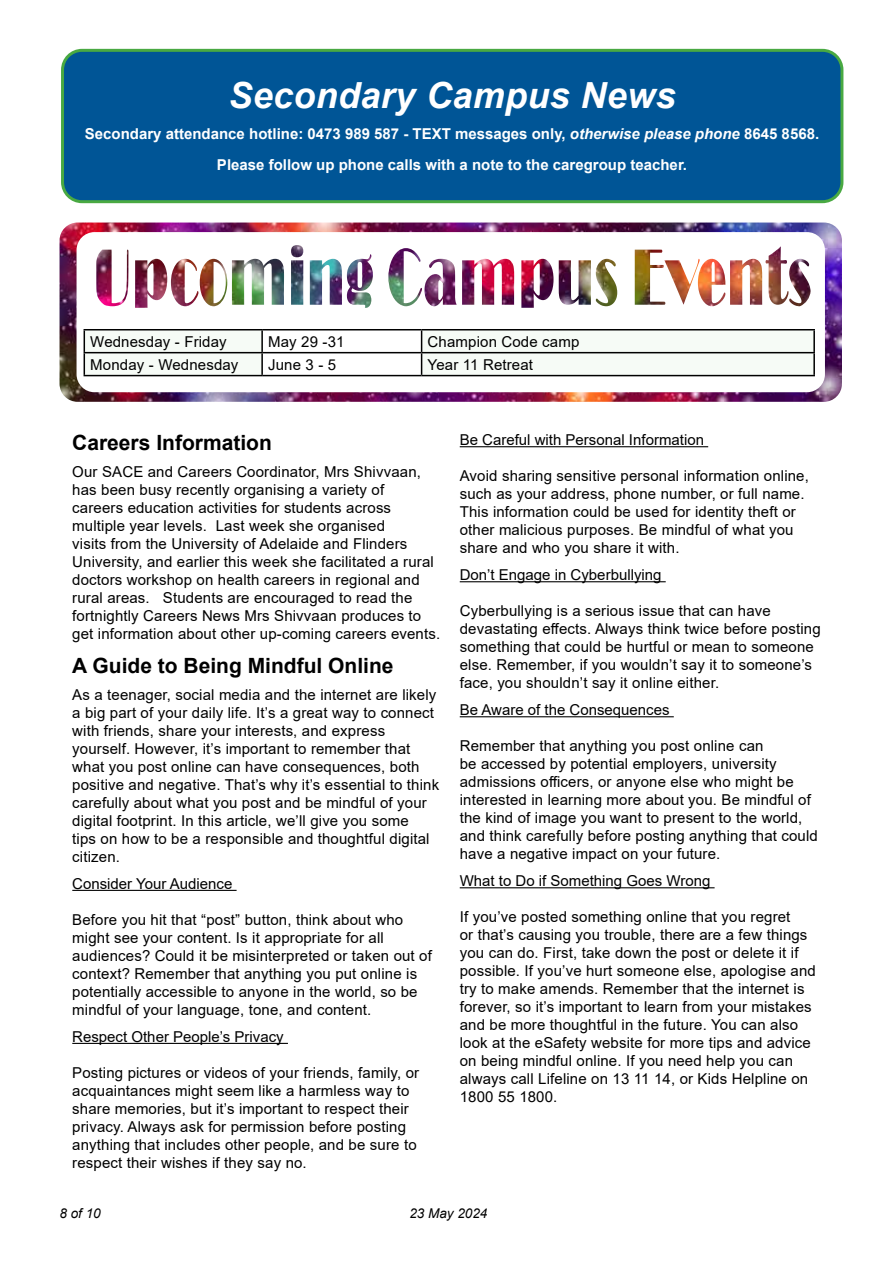
<style>
.page{position:relative;width:893px;height:1263px;background:#fff}
.page>*{position:absolute;margin:0;border:0;box-sizing:border-box;transform-origin:0 0}
.t1{font:italic 700 36px "Arial";letter-spacing:.01em;color:#fff}
.t2{font:700 21px "Arial";color:#000}
.t3{font:15px/18px "Arial";letter-spacing:.01em;color:#000}
.t4{font:700 15px/31.2px "Arial";color:#fff;text-align:center}
.t5{font:italic 13.5px "Arial";color:#000}
.s1{font-style:italic}
</style>
<div class="page">
<div style="left:63px;top:50px;width:779px;height:152px;background:#005596;border-radius:20px"></div>
<div style="left:61px;top:49px;width:782px;height:154px;border:3px solid #49a942;border-radius:20px"></div>
<hr style="left:72px;top:890px;width:165px;height:1px;background:#000">
<hr style="left:72px;top:1043px;width:216px;height:1px;background:#000">
<hr style="left:460px;top:446px;width:248px;height:1px;background:#000">
<hr style="left:460px;top:581px;width:206px;height:1px;background:#000">
<hr style="left:460px;top:716px;width:214px;height:1px;background:#000">
<hr style="left:460px;top:887px;width:255px;height:1px;background:#000">
<img style="left:60px;top:223px;width:782px;height:179px">
<img style="left:96px;top:245px;width:692px;height:61px">
<hr style="left:84px;top:329px;width:178px;height:1px;background:#000">
<hr style="left:262px;top:329px;width:160px;height:1px;background:#000">
<hr style="left:422px;top:329px;width:393px;height:1px;background:#000">
<hr style="left:813px;top:330px;width:2px;height:22px;background:#000">
<hr style="left:422px;top:352px;width:393px;height:1px;background:#000">
<svg style="left:84px;top:330px;width:730px;height:45px"></svg>
<hr style="left:813px;top:353px;width:2px;height:22px;background:#000">
<hr style="left:84px;top:375px;width:178px;height:1px;background:#000">
<hr style="left:262px;top:375px;width:160px;height:1px;background:#000">
<hr style="left:422px;top:375px;width:393px;height:1px;background:#000">
<h1 class="t1" style="left:228px;top:71px;width:449px">Secondary Campus News</h1>
<p class="t4" style="left:85px;top:118px;width:736px">Secondary attendance hotline: 0473 989 587 - TEXT messages only, <span class="s1">otherwise please phone</span> 8645 8568.<br>Please follow up phone calls with a note to the caregroup teacher.</p>
<p class="t3" style="left:90px;top:332px;width:138px">Wednesday - Friday</p>
<p class="t3" style="left:268px;top:332px;width:78px">May 29 -31</p>
<p class="t3" style="left:428px;top:332px;width:153px">Champion Code camp</p>
<p class="t3" style="left:90px;top:355px;width:150px">Monday - Wednesday</p>
<p class="t3" style="left:268px;top:355px;width:70px">June 3 - 5</p>
<p class="t3" style="left:428px;top:355px;width:107px">Year 11 Retreat</p>
<h2 class="t2" style="left:72px;top:427px;width:201px">Careers Information</h2>
<p class="t3" style="left:72px;top:462px;width:369px">Our SACE and Careers Coordinator, Mrs Shivvaan, has been busy recently organising a variety of<br>careers education activities for students across multiple year levels. Last week she organised<br>visits from the University of Adelaide and Flinders University, and earlier this week she facilitated a rural doctors workshop on health careers in regional and rural areas. Students are encouraged to read the fortnightly Careers News Mrs Shivvaan produces to get information about other up-coming careers events.</p>
<h2 class="t2" style="left:72px;top:650px;width:323px">A Guide to Being Mindful Online</h2>
<p class="t3" style="left:72px;top:685px;width:368px">As a teenager, social media and the internet are likely a big part of your daily life. It’s a great way to connect with friends, share your interests, and express yourself. However, it’s important to remember that what you post online can have consequences, both positive and negative. That’s why it’s essential to think carefully about what you post and be mindful of your digital footprint. In this article, we’ll give you some<br>tips on how to be a responsible and thoughtful digital citizen.</p>
<p class="t3" style="left:72px;top:874px;width:162px">Consider Your Audience</p>
<p class="t3" style="left:72px;top:910px;width:361px">Before you hit that “post” button, think about who might see your content. Is it appropriate for all audiences? Could it be misinterpreted or taken out of context? Remember that anything you put online is potentially accessible to anyone in the world, so be mindful of your language, tone, and content.</p>
<p class="t3" style="left:72px;top:1027px;width:213px">Respect Other People’s Privacy</p>
<p class="t3" style="left:72px;top:1063px;width:348px">Posting pictures or videos of your friends, family, or acquaintances might seem like a harmless way to share memories, but it’s important to respect their privacy. Always ask for permission before posting anything that includes other people, and be sure to respect their wishes if they say no.</p>
<p class="t3" style="left:460px;top:431px;width:246px">Be Careful with Personal Information</p>
<p class="t3" style="left:460px;top:467px;width:351px">Avoid sharing sensitive personal information online, such as your address, phone number, or full name.<br>This information could be used for identity theft or other malicious purposes. Be mindful of what you share and who you share it with.</p>
<p class="t3" style="left:460px;top:566px;width:203px">Don’t Engage in Cyberbullying</p>
<p class="t3" style="left:460px;top:602px;width:362px">Cyberbullying is a serious issue that can have devastating effects. Always think twice before posting something that could be hurtful or mean to someone else. Remember, if you wouldn’t say it to someone’s face, you shouldn’t say it online either.</p>
<p class="t3" style="left:460px;top:701px;width:211px">Be Aware of the Consequences</p>
<p class="t3" style="left:460px;top:737px;width:360px">Remember that anything you post online can<br>be accessed by potential employers, university admissions officers, or anyone else who might be interested in learning more about you. Be mindful of the kind of image you want to present to the world, and think carefully before posting anything that could have a negative impact on your future.</p>
<p class="t3" style="left:460px;top:872px;width:252px">What to Do if Something Goes Wrong</p>
<p class="t3" style="left:460px;top:908px;width:358px">If you’ve posted something online that you regret<br>or that’s causing you trouble, there are a few things you can do. First, take down the post or delete it if possible. If you’ve hurt someone else, apologise and try to make amends. Remember that the internet is forever, so it’s important to learn from your mistakes and be more thoughtful in the future. You can also look at the eSafety website for more tips and advice on being mindful online. If you need help you can always call Lifeline on 13 11 14, or Kids Helpline on 1800 55 1800.</p>
<p class="t5" style="left:60px;top:1205px;width:43px">8 of 10</p>
<p class="t5" style="left:409px;top:1205px;width:80px">23 May 2024</p>
</div>
